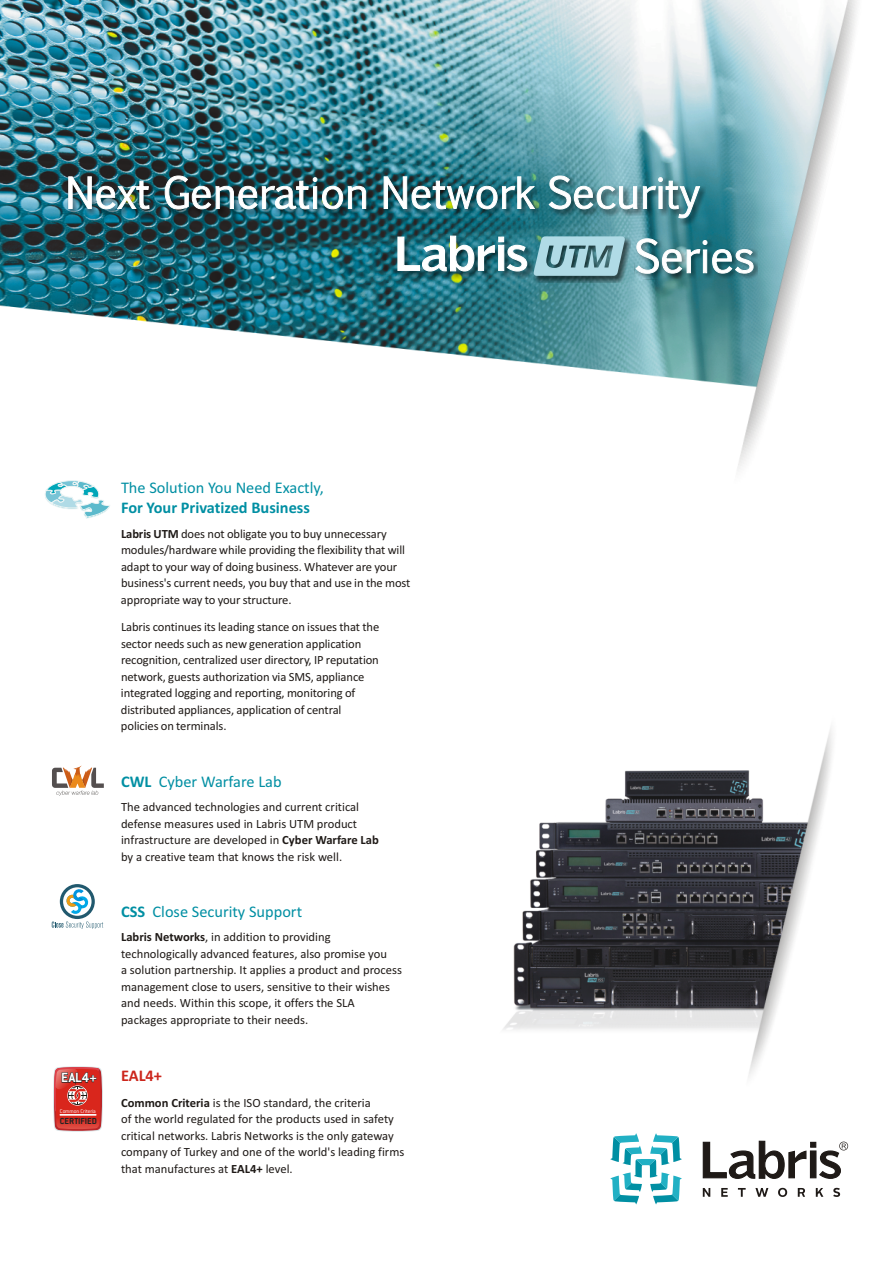
<style>
.page{position:relative;width:893px;height:1263px;background:#fff}
.page>*{position:absolute;margin:0;border:0;box-sizing:border-box;transform-origin:0 0}
.t1{font:16.35px "Calibri";color:#008fa3}
.t2{font:700 16.35px "Calibri";color:#008fa3}
.t3{font:700 16.35px "Calibri";color:#cc261c}
.t4{font:700 14.7px "Conduit ITCTT Light";color:#fff}
.t5{font:12.6px/16.5px "Calibri";letter-spacing:-.01em;color:#1f1a17}
.t6{font:700 9.6px "Conduit ITCTT Light";color:#1f2424}
.t7{font:6px "Conduit ITCTT Light";letter-spacing:-.01em;color:#fff}
.s1{font-weight:700}
</style>
<div class="page">
<img style="left:503px;top:728px;width:330px;height:349px">
<img style="left:0;top:0;width:858px;height:469px">
<div style="left:67px;top:177px;width:638px;height:49px;background:#1f1a17;opacity:.56"></div>
<img style="left:68px;top:175px;width:633px;height:44px">
<svg style="left:610px;top:1133px;width:72px;height:71px"></svg>
<svg style="left:702px;top:1140px;width:147px;height:57px"></svg>
<div style="left:533px;top:237px;width:97px;height:46px;background:#1f1a17;opacity:.63"></div>
<div style="left:398px;top:237px;width:135px;height:42px;background:#1f1a17;opacity:.48"></div>
<svg style="left:397px;top:235px;width:228px;height:41px"></svg>
<div style="left:635px;top:239px;width:123px;height:40px;background:#1f1a17;opacity:.45"></div>
<svg style="left:635px;top:238px;width:119px;height:36px"></svg>
<svg style="left:53px;top:1066px;width:50px;height:66px;background:#d74d47"></svg>
<hr style="left:60px;top:1114px;width:36px;height:1px;background:#fff">
<hr style="left:60px;top:1115px;width:36px;height:1px;background:#fff">
<svg style="left:45px;top:480px;width:65px;height:39px"></svg>
<svg style="left:52px;top:884px;width:51px;height:45px"></svg>
<svg style="left:52px;top:765px;width:52px;height:31px"></svg>
<p class="t4" style="left:61px;top:1068px;width:37px">EAL4+</p>
<p class="t7" style="left:60px;top:1107px;width:37px">Common Criteria</p>
<p class="t6" style="left:60px;top:1115px;width:38px">CERTIFIED</p>
<p class="t1" style="left:121px;top:483px;width:204px">The Solution You Need Exactly,</p>
<p class="t2" style="left:121px;top:503px;width:190px">For Your Privatized Business</p>
<p class="t5" style="left:121px;top:527px;width:291px"><span class="s1">Labris UTM</span> does not obligate you to buy unnecessary modules/hardware while providing the flexibility that will adapt to your way of doing business. Whatever are your business's current needs, you buy that and use in the most appropriate way to your structure.</p>
<p class="t5" style="left:121px;top:620px;width:260px">Labris continues its leading stance on issues that the sector needs such as new generation application recognition, centralized user directory, IP reputation network, guests authorization via SMS, appliance integrated logging and reporting, monitoring of distributed appliances, application of central policies on terminals.</p>
<p class="t1" style="left:121px;top:777px;width:162px"><span class="s1">CWL</span> Cyber Warfare Lab</p>
<p class="t5" style="left:121px;top:800px;width:259px">The advanced technologies and current critical defense measures used in Labris UTM product infrastructure are developed in <span class="s1">Cyber Warfare Lab </span>by a creative team that knows the risk well.</p>
<p class="t1" style="left:121px;top:907px;width:183px"><span class="s1">CSS</span> Close Security Support</p>
<p class="t5" style="left:121px;top:930px;width:282px"><span class="s1">Labris Networks</span>, in addition to providing technologically advanced features, also promise you<br>a solution partnership. It applies a product and process management close to users, sensitive to their wishes and needs. Within this scope, it offers the SLA packages appropriate to their needs.</p>
<p class="t3" style="left:121px;top:1070px;width:43px">EAL4+</p>
<p class="t5" style="left:121px;top:1096px;width:285px"><span class="s1">Common Criteria</span> is the ISO standard, the criteria<br>of the world regulated for the products used in safety critical networks. Labris Networks is the only gateway company of Turkey and one of the world's leading firms that manufactures at <span class="s1">EAL4+</span> level.</p>
</div>
